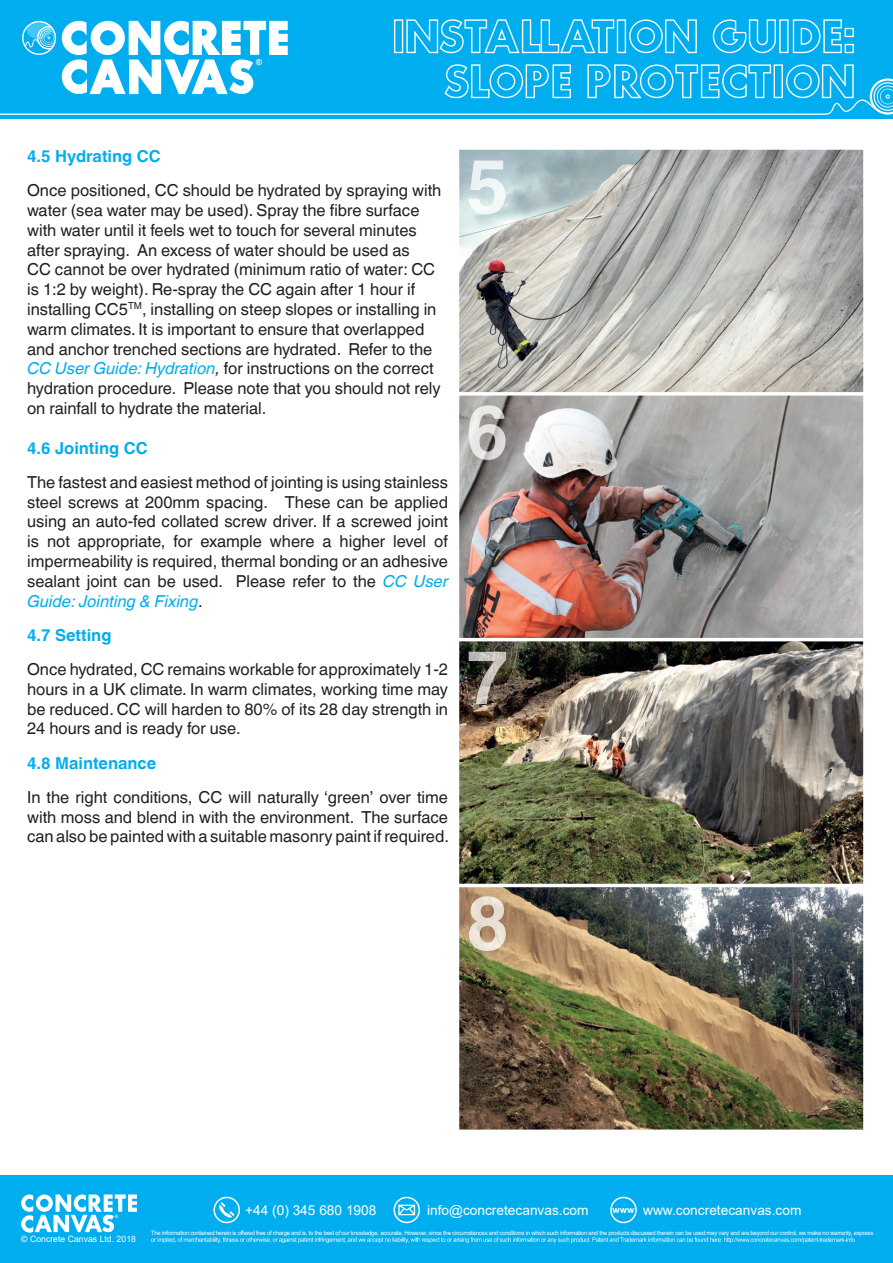
<style>
.page{position:relative;width:893px;height:1263px;background:#fff}
.page>*{position:absolute;margin:0;border:0;box-sizing:border-box;transform-origin:0 0}
.t1{font:16.5px/19.8px "Helvetica World";color:#231f20;text-align:justify}
.t2{font:700 16.5px "Helvetica World";color:#00aeef}
.t3{font:13.65px "Arial";color:#fff}
.t4{font:8.7px "Arial";color:#fff}
.t5{font:700 8.1px "Arial";color:#fff}
.t6{font:6px "Arial";letter-spacing:-.04em;color:#fff}
.t7{font:4.65px "Arial";color:#fff}
.s1{font-style:italic;color:#00aeef}
.s2{font-style:italic}
.s3{font-weight:700;font-size:9.3px}
</style>
<div class="page">
<img style="left:459px;top:396px;width:404px;height:242px">
<img style="left:459px;top:641px;width:404px;height:243px">
<img style="left:459px;top:887px;width:404px;height:242px">
<img style="left:459px;top:150px;width:404px;height:242px">
<div style="left:0;top:0;width:893px;height:119px;background:#00aeef"></div>
<img style="left:469px;top:161px;width:36px;height:53px">
<img style="left:469px;top:405px;width:37px;height:55px">
<img style="left:469px;top:652px;width:37px;height:52px">
<img style="left:469px;top:896px;width:37px;height:55px">
<div style="left:0;top:1176px;width:893px;height:87px;background:#00aeef"></div>
<svg style="left:151px;top:1237px;width:704px;height:6px"></svg>
<div style="left:213px;top:1197px;width:27px;height:26px;border:2px solid #fff;border-radius:50%"></div>
<svg style="left:217px;top:1202px;width:17px;height:18px"></svg>
<div style="left:610px;top:1197px;width:27px;height:26px;border:2px solid #fff;border-radius:50%"></div>
<div style="left:393px;top:1197px;width:27px;height:26px;border:2px solid #fff;border-radius:50%"></div>
<svg style="left:397px;top:1203px;width:19px;height:13px"></svg>
<svg style="left:21px;top:1194px;width:116px;height:38px"></svg>
<svg style="left:0;top:19px;width:893px;height:96px"></svg>
<p class="t5" style="left:256px;top:57px;width:7px">®</p>
<p class="t2" style="left:27px;top:147px;width:135px">4.5 Hydrating CC</p>
<p class="t1" style="left:27px;top:181px;width:416px;text-align:left">Once positioned, CC should be hydrated by spraying with water (sea water may be used). Spray the fibre surface with water until it feels wet to touch for several minutes after spraying. An excess of water should be used as<br>CC cannot be over hydrated (minimum ratio of water: CC is 1:2 by weight). Re-spray the CC again after 1 hour if installing CC5<sup>TM</sup>, installing on steep slopes or installing in warm climates. It is important to ensure that overlapped and anchor trenched sections are hydrated. Refer to the <span class="s1">CC User Guide: Hydration</span><span class="s2">,</span> for instructions on the correct hydration procedure. Please note that you should not rely on rainfall to hydrate the material.</p>
<p class="t2" style="left:27px;top:438px;width:122px">4.6 Jointing CC</p>
<p class="t1" style="left:27px;top:472px;width:422px">The fastest and easiest method of jointing is using stainless steel screws at 200mm spacing. These can be applied using an auto-fed collated screw driver. If a screwed joint is not appropriate, for example where a higher level of impermeability is required, thermal bonding or an adhesive sealant joint can be used. Please refer to the <span class="s1">CC User Guide: Jointing &amp; Fixing</span>.</p>
<p class="t2" style="left:27px;top:625px;width:86px">4.7 Setting</p>
<p class="t1" style="left:27px;top:659px;width:422px">Once hydrated, CC remains workable for approximately 1-2 hours in a UK climate. In warm climates, working time may be reduced. CC will harden to 80% of its 28 day strength in 24 hours and is ready for use.</p>
<p class="t2" style="left:27px;top:753px;width:131px">4.8 Maintenance</p>
<p class="t1" style="left:27px;top:787px;width:423px">In the right conditions, CC will naturally ‘green’ over time with moss and blend in with the environment. The surface can also be painted with a suitable masonry paint if required.</p>
<p class="t7" style="left:115px;top:1213px;width:5px">®</p>
<p class="t3" style="left:245px;top:1201px;width:133px">+44 (0) 345 680 1908</p>
<p class="t3" style="left:427px;top:1201px;width:163px">info@concretecanvas.com</p>
<p class="t3" style="left:613px;top:1201px;width:190px"><span class="s3">www</span> www.concretecanvas.com</p>
<p class="t4" style="left:21px;top:1232px;width:116px">© Concrete Canvas Ltd. 2018</p>
<p class="t6" style="left:151px;top:1228px;width:724px">The information contained herein is offered free of charge and is, to the best of our knowledge, accurate. However, since the circumstances and conditions in which such information and the products discussed therein can be used may vary and are beyond our control, we make no warranty, express</p>
</div>
